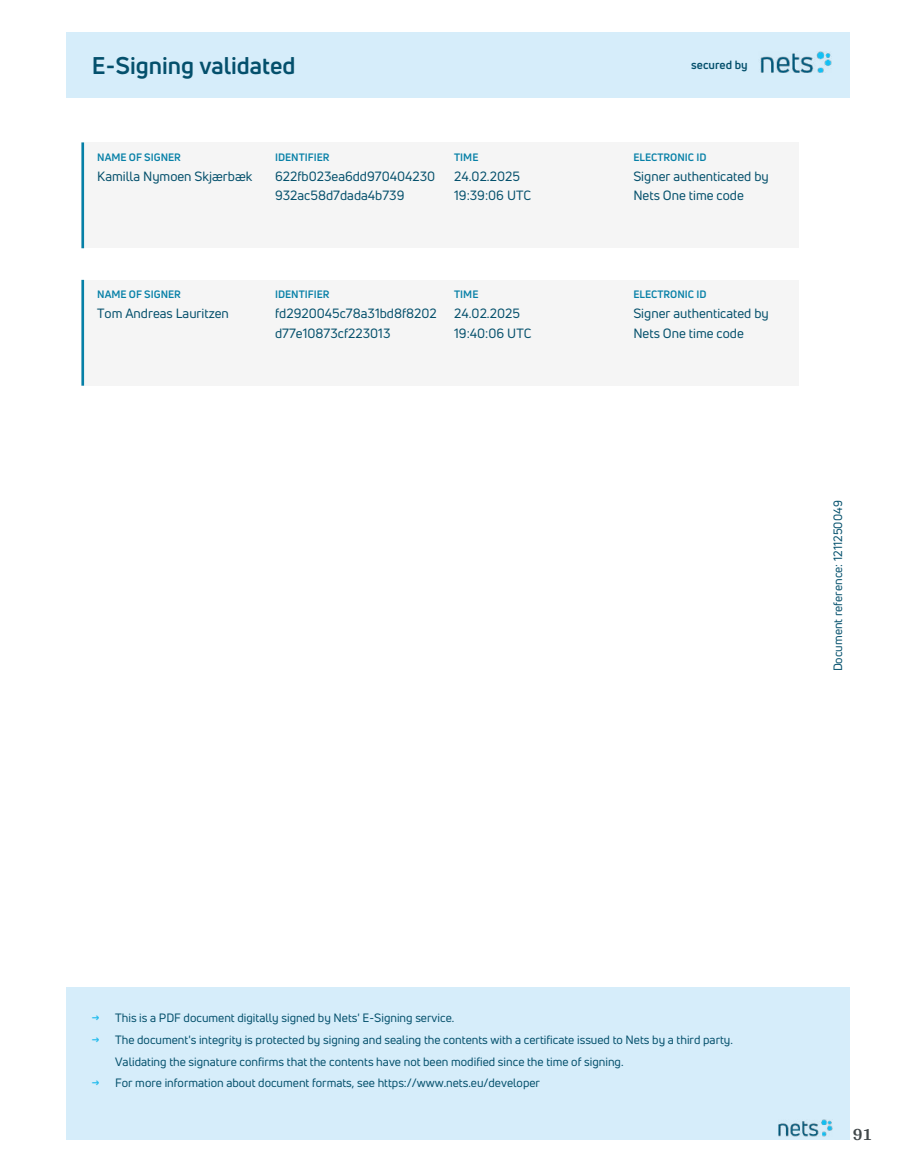
<style>
.page{position:relative;width:915px;height:1172px;background:#fff}
.page>*{position:absolute;margin:0;border:0;box-sizing:border-box;transform-origin:0 0}
.t1{font:700 23.7px "Uni Neue";color:#04506c}
.t2{font:700 18px "Arya";color:#414749}
.t3{font:13.2px/19.5px "Uni Neue";color:#04506c}
.t4{font:11.85px/21.6px "Uni Neue";color:#04506c}
.t5{font:700 11.85px "Uni Neue";color:#25bced}
.t6{font:700 11.7px "Uni Neue";color:#04506c}
.t7{font:700 10.5px "Uni Neue";color:#0680a7}
.s1{font-weight:700;color:#25bced}
</style>
<div class="page">
<div style="left:66px;top:32px;width:783px;height:66px;background:#d6edfa"></div>
<img style="left:760px;top:52px;width:71px;height:21px">
<div style="left:81px;top:142px;width:718px;height:106px;background:#f5f5f5"></div>
<hr style="left:81px;top:142px;width:3px;height:106px;background:#0680a7">
<div style="left:81px;top:280px;width:718px;height:106px;background:#f5f5f5"></div>
<hr style="left:81px;top:280px;width:3px;height:106px;background:#0680a7">
<div style="left:66px;top:987px;width:783px;height:153px;background:#d6edfa"></div>
<img style="left:778px;top:1119px;width:53px;height:17px">
<h1 class="t1" style="left:92px;top:50px;width:205px">E-Signing validated</h1>
<p class="t6" style="left:691px;top:58px;width:58px">secured by</p>
<p class="t7" style="left:97px;top:150px;width:85px">NAME OF SIGNER</p>
<p class="t3" style="left:97px;top:168px;width:156px">Kamilla Nymoen Skjærbæk</p>
<p class="t7" style="left:275px;top:150px;width:56px">IDENTIFIER</p>
<p class="t3" style="left:275px;top:168px;width:162px">622fb023ea6dd970404230<br>932ac58d7dada4b739</p>
<p class="t7" style="left:454px;top:150px;width:26px">TIME</p>
<p class="t3" style="left:454px;top:168px;width:78px">24.02.2025<br>19:39:06 UTC</p>
<p class="t7" style="left:97px;top:287px;width:85px">NAME OF SIGNER</p>
<p class="t3" style="left:97px;top:305px;width:133px">Tom Andreas Lauritzen</p>
<p class="t7" style="left:275px;top:287px;width:56px">IDENTIFIER</p>
<p class="t3" style="left:275px;top:305px;width:163px">fd2920045c78a31bd8f8202 d77e10873cf223013</p>
<p class="t7" style="left:454px;top:287px;width:26px">TIME</p>
<p class="t3" style="left:454px;top:305px;width:79px">24.02.2025<br>19:40:06 UTC</p>
<p class="t7" style="left:633px;top:150px;width:75px">ELECTRONIC ID</p>
<p class="t3" style="left:633px;top:168px;width:137px">Signer authenticated by<br>Nets One time code</p>
<p class="t7" style="left:633px;top:287px;width:75px">ELECTRONIC ID</p>
<p class="t3" style="left:633px;top:305px;width:137px">Signer authenticated by<br>Nets One time code</p>
<p class="t4" style="left:828px;top:671px;width:172px;rotate:-90deg">Document reference: 1211250049</p>
<p class="t4" style="left:115px;top:1009px;width:619px;text-indent:-23px"><span class="s1">→</span> This is a PDF document digitally signed by Nets' E-Signing service.<br>The document's integrity is protected by signing and sealing the contents with a certificate issued to Nets by a third party.<br>Validating the signature confirms that the contents have not been modified since the time of signing.</p>
<p class="t5" style="left:92px;top:1032px;width:9px">→</p>
<p class="t4" style="left:92px;top:1073px;width:449px"><span class="s1">→</span> For more information about document formats, see https://www.nets.eu/developer</p>
<h2 class="t2" style="left:852px;top:1123px;width:21px">91</h2>
</div>
